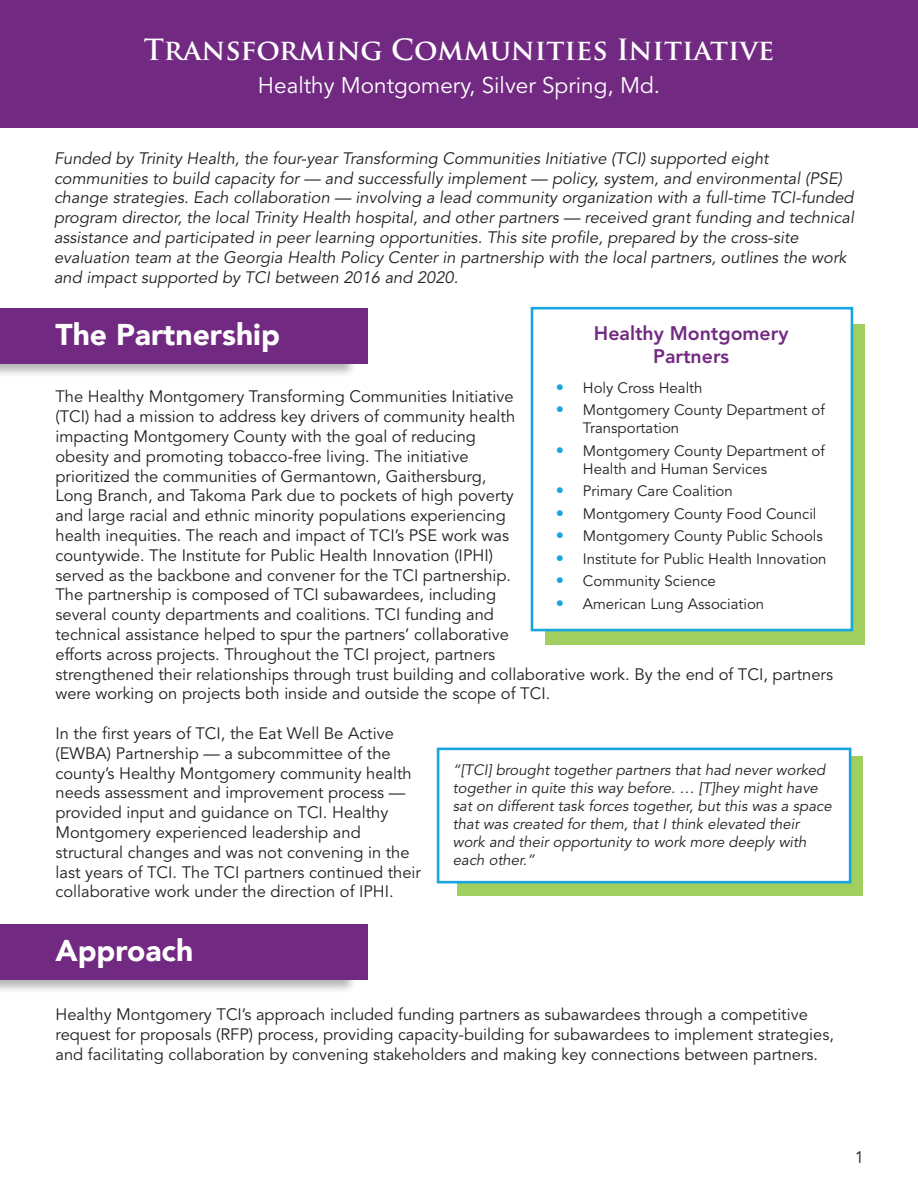
<style>
.page{position:relative;width:918px;height:1188px;background:#fff}
.page>*{position:absolute;margin:0;border:0;box-sizing:border-box;transform-origin:0 0}
.t1{font:900 30px "Avenir";color:#fff}
.t2{font:700 28.5px "Trajan Pro";color:#fff}
.t3{font:22.5px "Avenir LT Std";color:#fff}
.Body_Text{font:800 19.5px/23.4px "Avenir LT Std";color:#722982;text-align:center}
.Body_Text-2{font:16.5px/19.8px "Avenir LT Std";color:#231f20}
.t4{font:italic 16.5px/19.8px "Avenir LT Std";color:#231f20}
.t5{font:15px/18px "Avenir LT Std";color:#231f20}
.Box_Font{font:italic 15px/18px "Avenir LT Std";color:#231f20}
.s1{font-size:16.5px;color:#17a6df}
</style>
<div class="page">
<div style="left:0;top:0;width:918px;height:128px;background:#722982"></div>
<div style="left:546px;top:324px;width:319px;height:320px;background:#a1cf5f"></div>
<div style="left:531px;top:307px;width:322px;height:324px;background:#fff;border:3px solid #17a6df"></div>
<div style="left:458px;top:757px;width:405px;height:139px;background:#a1cf5f"></div>
<div style="left:438px;top:749px;width:412px;height:133px;background:#fff"></div>
<div style="left:437px;top:748px;width:414px;height:135px;border:3px solid #17a6df"></div>
<div style="left:0;top:306px;width:358px;height:72px;background:#231f20;opacity:.33"></div>
<div style="left:0;top:308px;width:367px;height:56px;background:#722982"></div>
<div style="left:0;top:922px;width:358px;height:72px;background:#231f20;opacity:.33"></div>
<div style="left:0;top:924px;width:367px;height:56px;background:#722982"></div>
<p class="t2" style="left:144px;top:32px;width:632px">Transforming Communities Initiative</p>
<p class="t3" style="left:258px;top:72px;width:404px">Healthy Montgomery, Silver Spring, Md.</p>
<p class="t4" style="left:54px;top:149px;width:802px">Funded by Trinity Health, the four-year Transforming Communities Initiative (TCI) supported eight communities to build capacity for — and successfully implement — policy, system, and environmental (PSE) change strategies. Each collaboration — involving a lead community organization with a full-time TCI-funded program director, the local Trinity Health hospital, and other partners — received grant funding and technical assistance and participated in peer learning opportunities. This site profile, prepared by the cross-site evaluation team at the Georgia Health Policy Center in partnership with the local partners, outlines the work and impact supported by TCI between 2016 and 2020.</p>
<p class="t1" style="left:56px;top:309px;width:226px">The Partnership</p>
<p class="Body_Text" style="left:594px;top:322px;width:196px">Healthy Montgomery<br>Partners</p>
<p class="t5" style="left:556px;top:379px;width:148px"><span class="s1">•</span> Holy Cross Health</p>
<p class="t5" style="left:583px;top:401px;width:243px;text-indent:-27px"><span class="s1">•</span> Montgomery County Department of<br>Transportation</p>
<p class="t5" style="left:583px;top:442px;width:243px;text-indent:-27px"><span class="s1">•</span> Montgomery County Department of<br>Health and Human Services</p>
<p class="t5" style="left:556px;top:482px;width:178px"><span class="s1">•</span> Primary Care Coalition</p>
<p class="t5" style="left:556px;top:505px;width:262px"><span class="s1">•</span> Montgomery County Food Council</p>
<p class="t5" style="left:556px;top:527px;width:269px"><span class="s1">•</span> Montgomery County Public Schools</p>
<p class="t5" style="left:556px;top:550px;width:272px"><span class="s1">•</span> Institute for Public Health Innovation</p>
<p class="t5" style="left:556px;top:572px;width:162px"><span class="s1">•</span> Community Science</p>
<p class="t5" style="left:556px;top:595px;width:210px"><span class="s1">•</span> American Lung Association</p>
<p class="Body_Text-2" style="left:56px;top:387px;width:779px">The Healthy Montgomery Transforming Communities Initiative<br>(TCI) had a mission to address key drivers of community health<br>impacting Montgomery County with the goal of reducing<br>obesity and promoting tobacco-free living. The initiative<br>prioritized the communities of Germantown, Gaithersburg,<br>Long Branch, and Takoma Park due to pockets of high poverty<br>and large racial and ethnic minority populations experiencing<br>health inequities. The reach and impact of TCI’s PSE work was<br>countywide. The Institute for Public Health Innovation (IPHI)<br>served as the backbone and convener for the TCI partnership.<br>The partnership is composed of TCI subawardees, including<br>several county departments and coalitions. TCI funding and<br>technical assistance helped to spur the partners’ collaborative<br>efforts across projects. Throughout the TCI project, partners<br>strengthened their relationships through trust building and collaborative work. By the end of TCI, partners were working on projects both inside and outside the scope of TCI.</p>
<p class="Body_Text-2" style="left:56px;top:724px;width:367px">In the first years of TCI, the Eat Well Be Active (EWBA) Partnership — a subcommittee of the county’s Healthy Montgomery community health needs assessment and improvement process — provided input and guidance on TCI. Healthy Montgomery experienced leadership and structural changes and was not convening in the last years of TCI. The TCI partners continued their collaborative work under the direction of IPHI.</p>
<p class="Box_Font" style="left:453px;top:761px;width:380px">“[TCI] brought together partners that had never worked together in quite this way before. … [T]hey might have sat on different task forces together, but this was a space that was created for them, that I think elevated their work and their opportunity to work more deeply with each other.”</p>
<p class="t1" style="left:56px;top:925px;width:139px">Approach</p>
<p class="Body_Text-2" style="left:56px;top:1005px;width:780px">Healthy Montgomery TCI’s approach included funding partners as subawardees through a competitive request for proposals (RFP) process, providing capacity-building for subawardees to implement strategies, and facilitating collaboration by convening stakeholders and making key connections between partners.</p>
<p class="Body_Text-2" style="left:855px;top:1148px;width:11px">1</p>
</div>
